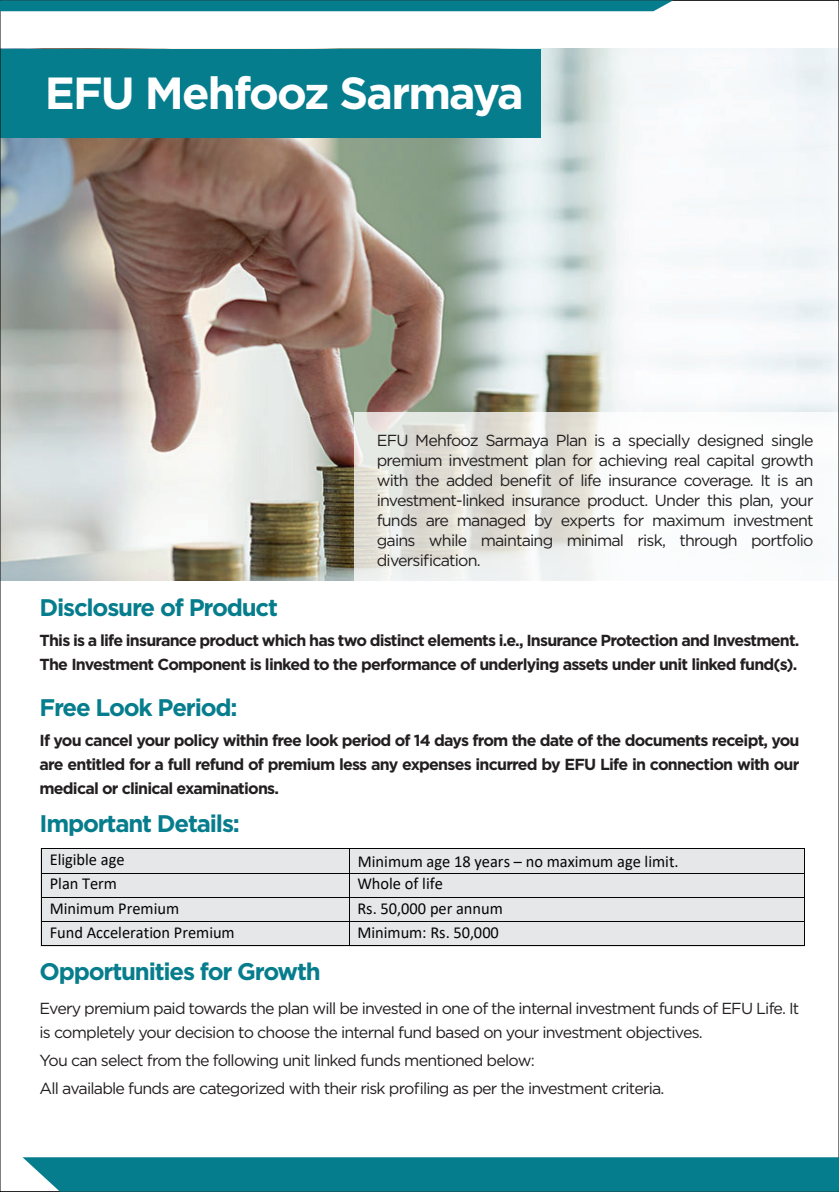
<style>
.page{position:relative;width:839px;height:1192px;background:#fff}
.page>*{position:absolute;margin:0;border:0;box-sizing:border-box;transform-origin:0 0}
.t1{font:700 45px "Gotham";letter-spacing:-.04em;color:#fff}
.t2{font:700 24px "Gotham";letter-spacing:-.05em;color:#067d8d}
.t3{font:16.8px "Calibri";color:#040503}
.t4{font:16px/20px "Gotham";letter-spacing:-.05em;color:#231f20}
.t5{font:700 16px/24px "Gotham";letter-spacing:-.05em;color:#231f20}
</style>
<div class="page">
<img style="left:2px;top:49px;width:834px;height:532px">
<svg style="left:354px;top:413px;width:482px;height:168px"></svg>
<div style="left:0;top:49px;width:540px;height:88px;background:#067d8d"></div>
<div style="left:41px;top:847px;width:763px;height:99px;background:#e6e7e9"></div>
<hr style="left:42px;top:848px;width:307px;height:1px;background:#040503">
<hr style="left:349px;top:848px;width:454px;height:1px;background:#040503">
<hr style="left:42px;top:873px;width:307px;height:1px;background:#040503">
<hr style="left:349px;top:873px;width:454px;height:1px;background:#040503">
<hr style="left:42px;top:897px;width:307px;height:1px;background:#040503">
<hr style="left:349px;top:897px;width:454px;height:1px;background:#040503">
<hr style="left:42px;top:921px;width:307px;height:1px;background:#040503">
<hr style="left:349px;top:921px;width:454px;height:1px;background:#040503">
<svg style="left:41px;top:848px;width:1px;height:98px"></svg>
<hr style="left:42px;top:945px;width:307px;height:1px;background:#040503">
<svg style="left:349px;top:849px;width:1px;height:96px"></svg>
<hr style="left:349px;top:945px;width:454px;height:1px;background:#040503">
<svg style="left:0;top:0;width:673px;height:11px;background:#0a7c8b"></svg>
<div style="left:23px;top:1157px;width:815px;height:34px;background:#067d8d"></div>
<h1 class="t1" style="left:45px;top:67px;width:480px">EFU Mehfooz Sarmaya</h1>
<p class="t4" style="left:376px;top:430px;width:438px;text-align:justify">EFU Mehfooz Sarmaya Plan is a specially designed single premium investment plan for achieving real capital growth with the added benefit of life insurance coverage. It is an investment-linked insurance product. Under this plan, your funds are managed by experts for maximum investment gains while maintaing minimal risk, through portfolio diversification.</p>
<h2 class="t2" style="left:40px;top:594px;width:240px">Disclosure of Product</h2>
<p class="t5" style="left:40px;top:628px;width:761px">This is a life insurance product which has two distinct elements i.e., Insurance Protection and Investment.<br>The Investment Component is linked to the performance of underlying assets under unit linked fund(s).</p>
<h2 class="t2" style="left:40px;top:694px;width:199px">Free Look Period:</h2>
<p class="t5" style="left:40px;top:728px;width:761px;text-align:justify">If you cancel your policy within free look period of 14 days from the date of the documents receipt, you are entitled for a full refund of premium less any expenses incurred by EFU Life in connection with our medical or clinical examinations.</p>
<h2 class="t2" style="left:40px;top:810px;width:202px">Important Details:</h2>
<p class="t3" style="left:50px;top:848px;width:76px">Eligible age</p>
<p class="t3" style="left:357px;top:850px;width:322px">Minimum age 18 years – no maximum age limit.</p>
<p class="t3" style="left:50px;top:872px;width:69px">Plan Term</p>
<p class="t3" style="left:357px;top:872px;width:87px">Whole of life</p>
<p class="t3" style="left:50px;top:896px;width:131px">Minimum Premium</p>
<p class="t3" style="left:357px;top:896px;width:147px">Rs. 50,000 per annum</p>
<p class="t3" style="left:50px;top:921px;width:186px">Fund Acceleration Premium</p>
<p class="t3" style="left:357px;top:921px;width:143px">Minimum: Rs. 50,000</p>
<h2 class="t2" style="left:40px;top:958px;width:282px">Opportunities for Growth</h2>
<p class="t4" style="left:40px;top:996px;width:761px;line-height:24px">Every premium paid towards the plan will be invested in one of the internal investment funds of EFU Life. It is completely your decision to choose the internal fund based on your investment objectives.</p>
<p class="t4" style="left:40px;top:1046px;width:626px;line-height:28px">You can select from the following unit linked funds mentioned below:<br>All available funds are categorized with their risk profiling as per the investment criteria.</p>
</div>
